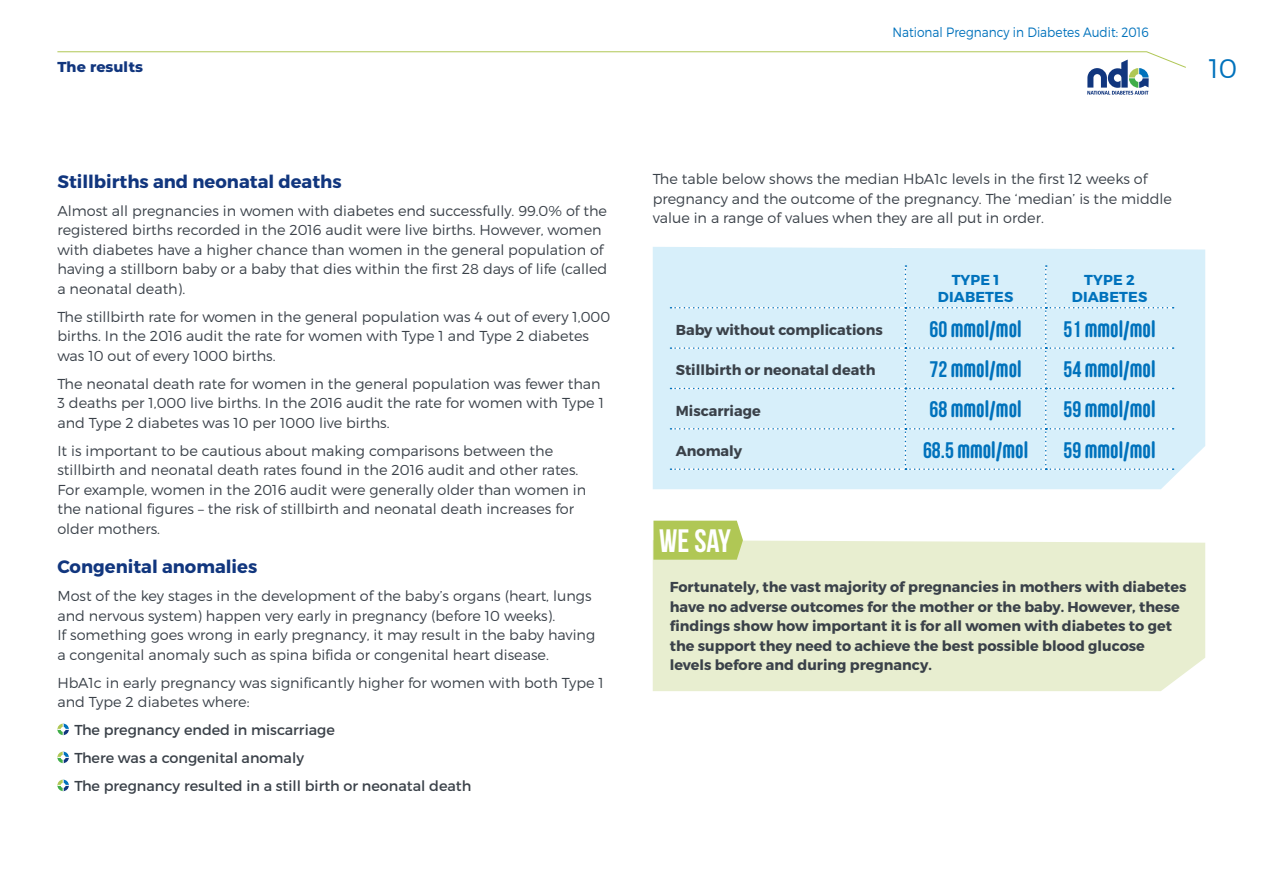
<style>
.page{position:relative;width:1263px;height:893px;background:#fff}
.page>*{position:absolute;margin:0;border:0;box-sizing:border-box;transform-origin:0 0}
.BODY{font:700 32.4px "Bebas Neue";color:#fff}
.t1{font:300 26.85px "Montserrat";color:#0072bc}
.BODY-2{font:700 22.5px "Carl Marx";color:#0072bc}
.Subhead_sm{font:700 18px "Montserrat";color:#11367e}
.BODY-3{font:300 14.4px/19.5px "Montserrat";color:#3a4149}
.BODY-4{font:700 14.4px/19.5px "Montserrat";color:#3a4149}
.bullets{font:14.4px "Montserrat";color:#3a4149}
.bullets_last_line{font:14.4px "Montserrat";color:#3a4149}
.BODY-5{font:700 14.4px/16.5px "Montserrat";letter-spacing:.01em;color:#0072bc;text-align:center}
.bullets-2{font:800 14.4px "Montserrat";color:#11367e}
.t2{font:300 13.5px "Montserrat";color:#0072bc;scale:.9 1}
.s1{font-family:"Bebas Neue"}
</style>
<div class="page">
<svg style="left:57px;top:51px;width:1129px;height:44px"></svg>
<svg style="left:57px;top:724px;width:12px;height:11px"></svg>
<svg style="left:57px;top:752px;width:12px;height:11px"></svg>
<svg style="left:57px;top:780px;width:12px;height:11px"></svg>
<div style="left:653px;top:247px;width:552px;height:242px;background:#d7effa"></div>
<div style="left:670px;top:265px;width:503px;height:205px;background:#d7effa"></div>
<div style="left:653px;top:540px;width:552px;height:151px;background:#e8eed0"></div>
<svg style="left:653px;top:521px;width:90px;height:39px"></svg>
<p class="bullets-2" style="left:57px;top:56px;width:87px">The results</p>
<p class="Subhead_sm" style="left:57px;top:170px;width:286px">Stillbirths and neonatal deaths</p>
<p class="BODY-3" style="left:57px;top:200px;width:551px">Almost all pregnancies in women with diabetes end successfully. 99.0% of the registered births recorded in the 2016 audit were live births. However, women with diabetes have a higher chance than women in the general population of having a stillborn baby or a baby that dies within the first 28 days of life (called a neonatal death).</p>
<p class="BODY-3" style="left:57px;top:306px;width:554px">The stillbirth rate for women in the general population was 4 out of every 1,000 births. In the 2016 audit the rate for women with Type 1 and Type 2 diabetes was 10 out of every 1000 births.</p>
<p class="BODY-3" style="left:57px;top:373px;width:548px">The neonatal death rate for women in the general population was fewer than<br>3 deaths per 1,000 live births. In the 2016 audit the rate for women with Type 1 and Type 2 diabetes was 10 per 1000 live births.</p>
<p class="BODY-3" style="left:57px;top:440px;width:530px">It is important to be cautious about making comparisons between the stillbirth and neonatal death rates found in the 2016 audit and other rates.<br>For example, women in the 2016 audit were generally older than women in the national figures – the risk of stillbirth and neonatal death increases for older mothers.</p>
<p class="Subhead_sm" style="left:57px;top:555px;width:201px">Congenital anomalies</p>
<p class="BODY-3" style="left:57px;top:586px;width:539px">Most of the key stages in the development of the baby’s organs (heart, lungs and nervous system) happen very early in pregnancy (before 10 weeks).<br>If something goes wrong in early pregnancy, it may result in the baby having a congenital anomaly such as spina bifida or congenital heart disease.</p>
<p class="BODY-3" style="left:57px;top:672px;width:548px">HbA1c in early pregnancy was significantly higher for women with both Type 1 and Type 2 diabetes where:</p>
<p class="bullets" style="left:74px;top:721px;width:262px">The pregnancy ended in miscarriage</p>
<p class="bullets" style="left:74px;top:749px;width:231px">There was a congenital anomaly</p>
<p class="bullets_last_line" style="left:74px;top:777px;width:398px">The pregnancy resulted in a still birth or neonatal death</p>
<p class="t2" style="left:892px;top:24px;width:286px">National Pregnancy in Diabetes Audit: 2016</p>
<h2 class="t1" style="left:1209px;top:52px;width:30px">10</h2>
<p class="BODY-3" style="left:653px;top:169px;width:521px">The table below shows the median HbA1c levels in the first 12 weeks of pregnancy and the outcome of the pregnancy. The ‘median’ is the middle value in a range of values when they are all put in order.</p>
<p class="BODY-5" style="left:938px;top:272px;width:77px">TYPE 1<br>DIABETES</p>
<p class="BODY-5" style="left:1072px;top:272px;width:77px">TYPE 2<br>DIABETES</p>
<p class="BODY-4" style="left:676px;top:320px;width:209px">Baby without complications</p>
<p class="BODY-2" style="left:929px;top:316px;width:94px"><span class="s1">60</span> mmol/mol</p>
<p class="BODY-2" style="left:1063px;top:316px;width:94px"><span class="s1">51</span> mmol/mol</p>
<p class="BODY-4" style="left:676px;top:361px;width:201px">Stillbirth or neonatal death</p>
<p class="BODY-2" style="left:929px;top:356px;width:94px"><span class="s1">72</span> mmol/mol</p>
<p class="BODY-2" style="left:1063px;top:356px;width:94px"><span class="s1">54</span> mmol/mol</p>
<p class="BODY-4" style="left:676px;top:401px;width:86px">Miscarriage</p>
<p class="BODY-2" style="left:929px;top:397px;width:94px"><span class="s1">68</span> mmol/mol</p>
<p class="BODY-2" style="left:1063px;top:397px;width:94px"><span class="s1">59</span> mmol/mol</p>
<p class="BODY-4" style="left:676px;top:441px;width:68px">Anomaly</p>
<p class="BODY-2" style="left:923px;top:437px;width:107px"><span class="s1">68.5</span> mmol/mol</p>
<p class="BODY-2" style="left:1063px;top:437px;width:94px"><span class="s1">59</span> mmol/mol</p>
<p class="BODY" style="left:659px;top:523px;width:73px">We Say</p>
<p class="BODY-4" style="left:670px;top:577px;width:518px">Fortunately, the vast majority of pregnancies in mothers with diabetes have no adverse outcomes for the mother or the baby. However, these findings show how important it is for all women with diabetes to get the support they need to achieve the best possible blood glucose levels before and during pregnancy.</p>
</div>
